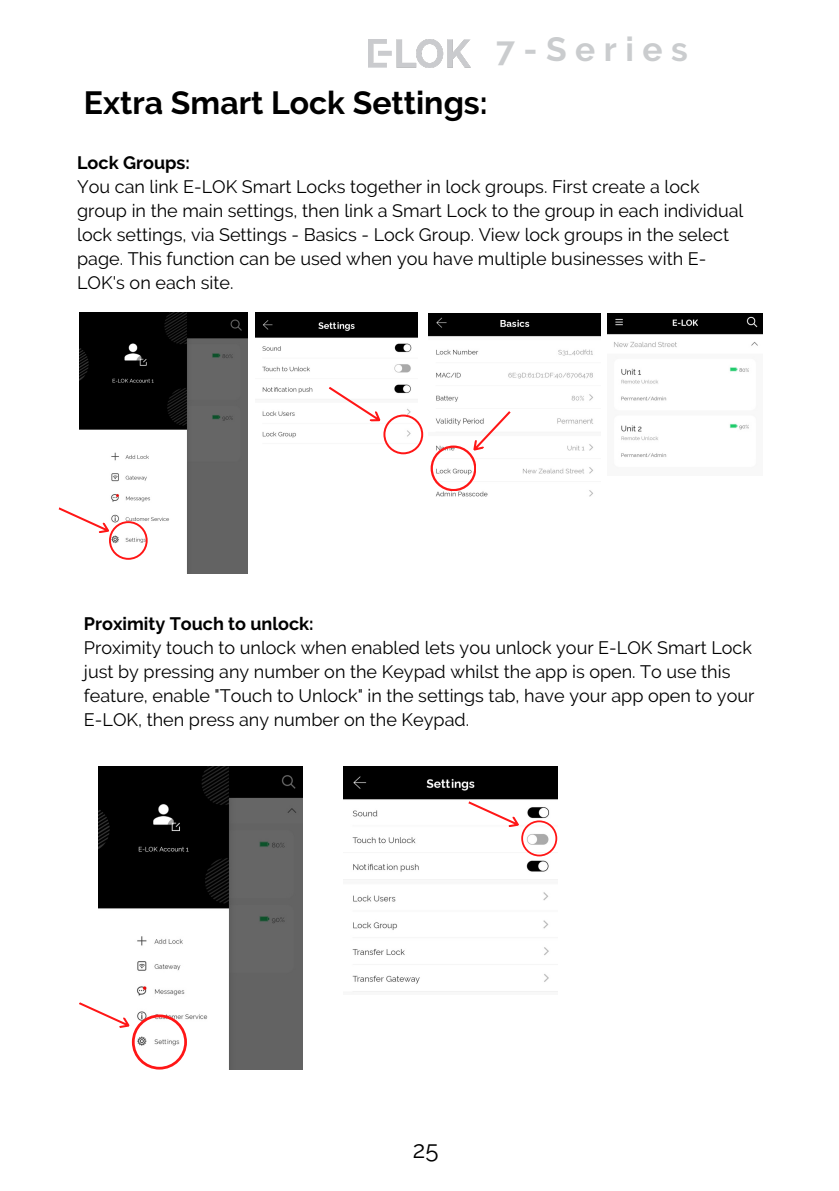
<style>
.page{position:relative;width:839px;height:1191px;background:#fff}
.page>*{position:absolute;margin:0;border:0;box-sizing:border-box;transform-origin:0 0}
.t1{font:700 33.6px "Raleway";letter-spacing:.255em;color:#caccce}
.t2{font:700 32px "Raleway";color:#000}
.t3{font:24px "Raleway";color:#000}
.t4{font:18px/24px "Raleway";color:#000}
.t5{font:700 18px "Raleway";color:#000}
</style>
<div class="page">
<img style="left:368px;top:39px;width:102px;height:29px">
<img style="left:79px;top:313px;width:168px;height:261px">
<svg style="left:58px;top:507px;width:90px;height:53px"></svg>
<img style="left:255px;top:313px;width:162px;height:125px">
<svg style="left:328px;top:387px;width:95px;height:67px"></svg>
<img style="left:428px;top:313px;width:173px;height:184px">
<svg style="left:430px;top:411px;width:80px;height:80px"></svg>
<img style="left:607px;top:313px;width:155px;height:144px">
<img style="left:98px;top:766px;width:204px;height:303px">
<svg style="left:79px;top:1002px;width:108px;height:68px"></svg>
<img style="left:344px;top:766px;width:213px;height:226px">
<svg style="left:468px;top:801px;width:89px;height:55px"></svg>
<h1 class="t2" style="left:84px;top:84px;width:405px">Extra Smart Lock Settings:</h1>
<p class="t1" style="left:496px;top:30px;width:193px">7-Series</p>
<p class="t5" style="left:77px;top:152px;width:114px">Lock Groups:</p>
<p class="t4" style="left:77px;top:175px;width:667px">You can link E-LOK Smart Locks together in lock groups. First create a lock group in the main settings, then link a Smart Lock to the group in each individual lock settings, via Settings - Basics - Lock Group. View lock groups in the select page. This function can be used when you have multiple businesses with E-LOK's on each site.</p>
<p class="t5" style="left:84px;top:613px;width:231px">Proximity Touch to unlock:</p>
<p class="t4" style="left:84px;top:635px;width:672px">Proximity touch to unlock when enabled lets you unlock your E-LOK Smart Lock just by pressing any number on the Keypad whilst the app is open. To use this feature, enable "Touch to Unlock" in the settings tab, have your app open to your E-LOK, then press any number on the Keypad.</p>
<h1 class="t3" style="left:413px;top:1135px;width:27px">25</h1>
</div>
